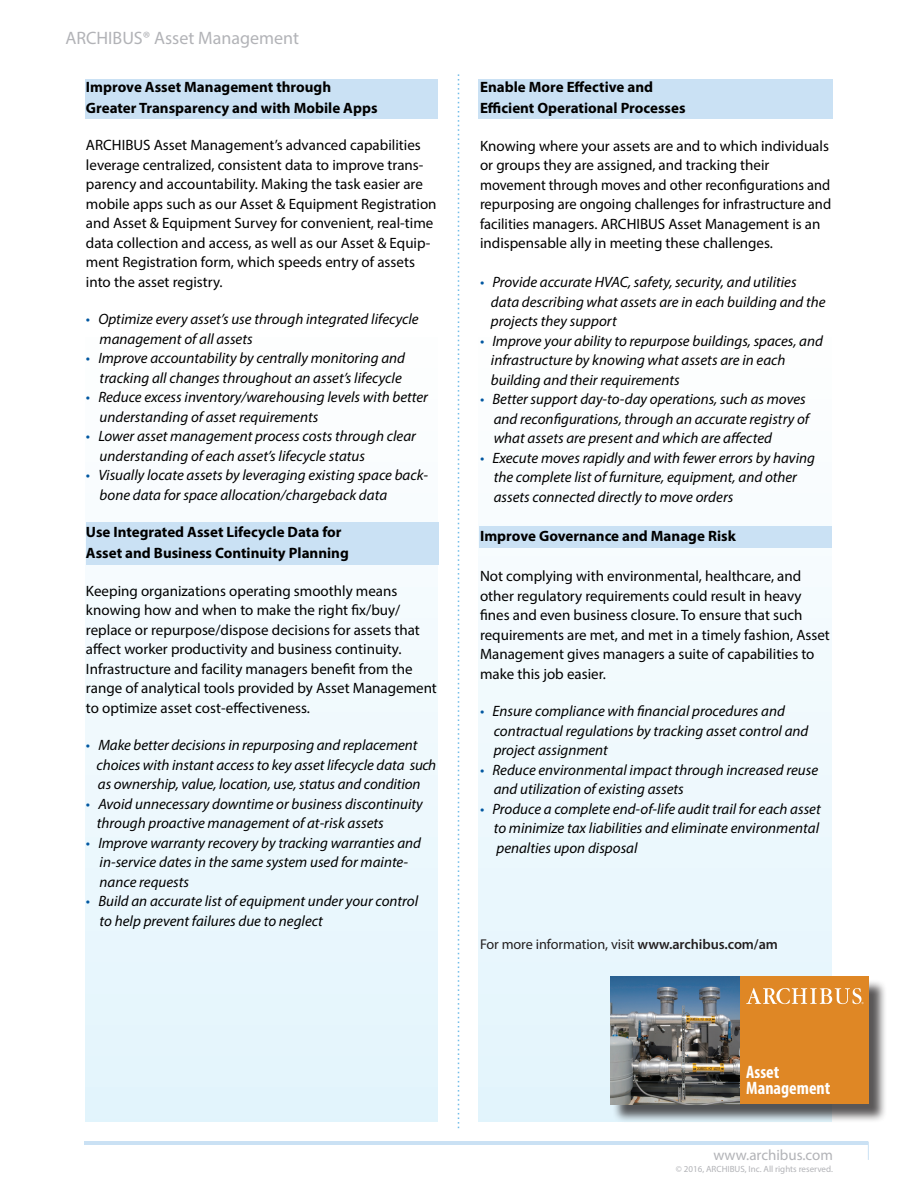
<style>
.page{position:relative;width:918px;height:1188px;background:#fff}
.page>*{position:absolute;margin:0;border:0;box-sizing:border-box;transform-origin:0 0}
.t1{font:18px "Myriad Pro";color:#b2b3b7}
.t2{font:700 condensed 18px/16.5px "Myriad Pro";color:#fff}
.t3{font:italic 15px/19.5px "Myriad Pro";color:#000}
.t4{font:15px/19.5px "Myriad Pro";color:#000}
.t5{font:700 15px/21px "Myriad Pro";color:#000}
.t6{font:15px "Myriad Pro";color:#b2b3b7}
.t7{font:14.25px "Myriad Pro";letter-spacing:-.005em;color:#231f20}
.t8{font:9px "Myriad Pro";color:#b2b3b7}
.s1{color:#0157a1}
.s2{font-weight:600}
</style>
<div class="page">
<div style="left:479px;top:324px;width:353px;height:797px;background:#f1fafd"></div>
<svg style="left:458px;top:74px;width:1px;height:1054px"></svg>
<hr style="left:85px;top:1142px;width:783px;height:3px;background:#cae1f4">
<svg style="left:868px;top:1142px;width:1px;height:18px"></svg>
<div style="left:85px;top:324px;width:353px;height:797px;background:linear-gradient(to right,#f0f9fd,#f0f9fd)"></div>
<div style="left:86px;top:522px;width:353px;height:43px;background:#cae1f4"></div>
<div style="left:85px;top:80px;width:353px;height:39px;background:#cae1f4"></div>
<div style="left:479px;top:527px;width:353px;height:21px;background:#cae1f4"></div>
<div style="left:612px;top:979px;width:275px;height:144px;background:#231f20;opacity:.75"></div>
<div style="left:610px;top:977px;width:259px;height:127px;background:#df8725"></div>
<svg style="left:746px;top:988px;width:118px;height:16px"></svg>
<div style="left:479px;top:80px;width:354px;height:39px;background:#cae1f4"></div>
<img style="left:610px;top:977px;width:130px;height:127px">
<p class="t1" style="left:65px;top:27px;width:235px">ARCHIBUS® Asset Management</p>
<p class="t5" style="left:86px;top:76px;width:293px">Improve Asset Management through<br>Greater Transparency and with Mobile Apps</p>
<p class="t4" style="left:86px;top:135px;width:352px">ARCHIBUS Asset Management’s advanced capabilities leverage centralized, consistent data to improve trans&shy;parency and accountability. Making the task easier are mobile apps such as our Asset &amp; Equipment Registration and Asset &amp; Equipment Survey for convenient, real-time data collection and access, as well as our Asset &amp; Equip&shy;ment Registration form, which speeds entry of assets into the asset registry.</p>
<p class="t3" style="left:100px;top:309px;width:321px;text-indent:-14px"><span class="s1">•</span> Optimize every asset’s use through integrated lifecycle management of all assets</p>
<p class="t3" style="left:86px;top:348px;width:321px;text-align:right"><span class="s1">•</span> Improve accountability by centrally monitoring and tracking all changes throughout an asset’s lifecycle</p>
<p class="t3" style="left:100px;top:387px;width:330px;text-indent:-14px"><span class="s1">•</span> Reduce excess inventory/warehousing levels with better understanding of asset requirements</p>
<p class="t3" style="left:100px;top:426px;width:318px;text-indent:-14px"><span class="s1">•</span> Lower asset management process costs through clear understanding of each asset’s lifecycle status</p>
<p class="t3" style="left:100px;top:465px;width:330px;text-indent:-14px"><span class="s1">•</span> Visually locate assets by leveraging existing space back&shy;bone data for space allocation/chargeback data</p>
<p class="t5" style="left:86px;top:521px;width:264px">Use Integrated Asset Lifecycle Data for<br>Asset and Business Continuity Planning</p>
<p class="t4" style="left:86px;top:581px;width:352px">Keeping organizations operating smoothly means knowing how and when to make the right fix/buy/ replace or repurpose/dispose decisions for assets that affect worker productivity and business continuity.<br>Infrastructure and facility managers benefit from the range of analytical tools provided by Asset Management to optimize asset cost-effectiveness.</p>
<p class="t3" style="left:97px;top:735px;width:341px;text-indent:-11px"><span class="s1">•</span> Make better decisions in repurposing and replacement choices with instant access to key asset lifecycle data such as ownership, value, location, use, status and condition</p>
<p class="t3" style="left:97px;top:794px;width:328px;text-indent:-11px"><span class="s1">•</span> Avoid unnecessary downtime or business discontinuity through proactive management of at-risk assets</p>
<p class="t3" style="left:100px;top:833px;width:323px;text-indent:-14px"><span class="s1">•</span> Improve warranty recovery by tracking warranties and in-service dates in the same system used for mainte&shy;nance requests</p>
<p class="t3" style="left:100px;top:891px;width:320px;text-indent:-14px"><span class="s1">•</span> Build an accurate list of equipment under your control to help prevent failures due to neglect</p>
<p class="t5" style="left:480px;top:76px;width:207px">Enable More Effective and<br>Efficient Operational Processes</p>
<p class="t4" style="left:480px;top:136px;width:353px">Knowing where your assets are and to which individuals or groups they are assigned, and tracking their movement through moves and other reconfigurations and repurposing are ongoing challenges for infrastructure and facilities managers. ARCHIBUS Asset Management is an indispensable ally in meeting these challenges.</p>
<p class="t3" style="left:491px;top:272px;width:336px;text-indent:-11px"><span class="s1">•</span> Provide accurate HVAC, safety, security, and utilities data describing what assets are in each building and the projects they support</p>
<p class="t3" style="left:491px;top:331px;width:334px;text-indent:-11px"><span class="s1">•</span> Improve your ability to repurpose buildings, spaces, and infrastructure by knowing what assets are in each building and their requirements</p>
<p class="t3" style="left:494px;top:389px;width:317px;text-indent:-14px"><span class="s1">•</span> Better support day-to-day operations, such as moves and reconfigurations, through an accurate registry of what assets are present and which are affected</p>
<p class="t3" style="left:494px;top:448px;width:323px;text-indent:-14px"><span class="s1">•</span> Execute moves rapidly and with fewer errors by having the complete list of furniture, equipment, and other assets connected directly to move orders</p>
<p class="t5" style="left:480px;top:525px;width:257px">Improve Governance and Manage Risk</p>
<p class="t4" style="left:480px;top:566px;width:351px">Not complying with environmental, healthcare, and other regulatory requirements could result in heavy fines and even business closure. To ensure that such requirements are met, and met in a timely fashion, Asset Management gives managers a suite of capabilities to make this job easier.</p>
<p class="t3" style="left:494px;top:701px;width:316px;text-indent:-14px"><span class="s1">•</span> Ensure compliance with financial procedures and contractual regulations by tracking asset control and project assignment</p>
<p class="t3" style="left:494px;top:760px;width:326px;text-indent:-14px"><span class="s1">•</span> Reduce environmental impact through increased reuse and utilization of existing assets</p>
<p class="t3" style="left:494px;top:799px;width:329px;text-align:justify;text-indent:-14px"><span class="s1">•</span> Produce a complete end-of-life audit trail for each asset to minimize tax liabilities and eliminate environmental penalties upon disposal</p>
<p class="t7" style="left:480px;top:935px;width:299px">For more information, visit <span class="s2">www.archibus.com/am</span></p>
<p class="t2" style="left:746px;top:1063px;width:86px">Asset<br>Management</p>
<p class="t6" style="left:713px;top:1145px;width:121px">www.archibus.com</p>
<p class="t8" style="left:676px;top:1163px;width:159px">© 2016, ARCHIBUS, Inc. All rights reserved.</p>
</div>
